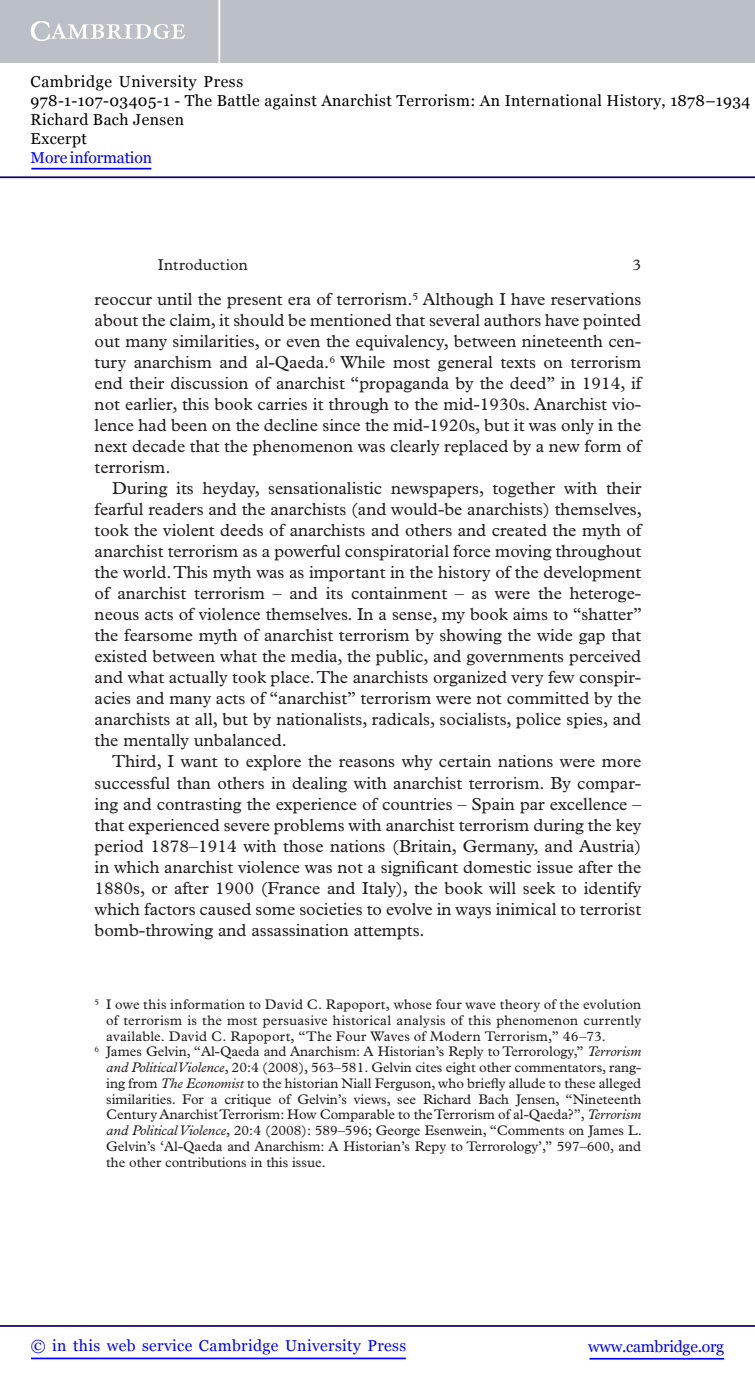
<style>
.page{position:relative;width:755px;height:1385px;background:#fff}
.page>*{position:absolute;margin:0;border:0;box-sizing:border-box;transform-origin:0 0}
.t1{font:17.5px/21px "Plantin Std";color:#231f20;text-align:justify}
.t2{font:15.75px/18.9px "Georgia";letter-spacing:.025em;color:#000}
.t3{font:15.75px "Georgia";letter-spacing:.025em;color:#00f}
.t4{font:15.75px "Georgia";letter-spacing:-.015em;color:#00f}
.t5{font:15.75px "Georgia";letter-spacing:-.01em;color:#00f}
.t6{font:15.75px "Plantin Std";letter-spacing:.015em;color:#231f20}
.t7{font:14px "Plantin Std";color:#231f20}
.t8{font:14px "Plantin Std";letter-spacing:.02em;color:#231f20}
.s1{font-style:italic}
</style>
<div class="page">
<hr style="left:589px;top:1358px;width:134px;height:1px;background:#00f">
<hr style="left:0;top:1325px;width:754px;height:2px;background:#150666">
<hr style="left:31px;top:1357px;width:374px;height:2px;background:#00f">
<div style="left:0;top:0;width:754px;height:63px;background:#bac0c6"></div>
<svg style="left:31px;top:21px;width:154px;height:20px"></svg>
<hr style="left:218px;top:0;width:2px;height:63px;background:#fff">
<hr style="left:0;top:176px;width:754px;height:2px;background:#150666">
<hr style="left:31px;top:168px;width:120px;height:1px;background:#00f">
<p class="t2" style="left:31px;top:72px;width:720px">Cambridge University Press<br>978-1-107-03405-1 - The Battle against Anarchist Terrorism: An International History, 1878–1934<br>Richard Bach Jensen<br>Excerpt</p>
<p class="t5" style="left:31px;top:148px;width:123px">More information</p>
<p class="t6" style="left:158px;top:260px;width:91px">Introduction</p>
<p class="t6" style="left:632px;top:260px;width:10px">3</p>
<p class="t1" style="left:95px;top:290px;width:548px">reoccur until the present era of terrorism. <sup>5</sup> Although I have reservations about the claim, it should be mentioned that several authors have pointed out many similarities, or even the equivalency, between nineteenth cen&shy;tury anarchism and al-Qaeda. <sup>6</sup> While most general texts on terrorism end their discussion of anarchist “propaganda by the deed” in 1914, if not earlier, this book carries it through to the mid-1930s. Anarchist vio&shy;lence had been on the decline since the mid-1920s, but it was only in the next decade that the phenomenon was clearly replaced by a new form of terrorism.</p>
<p class="t1" style="left:95px;top:479px;width:548px;text-indent:18px">During its heyday, sensationalistic newspapers, together with their fearful readers and the anarchists (and would-be anarchists) themselves, took the violent deeds of anarchists and others and created the myth of anarchist terrorism as a powerful conspiratorial force moving throughout the world. This myth was as important in the history of the development of anarchist terrorism – and its containment – as were the heteroge&shy;neous acts of violence themselves. In a sense, my book aims to “shatter” the fearsome myth of anarchist terrorism by showing the wide gap that existed between what the media, the public, and governments perceived and what actually took place. The anarchists organized very few conspir&shy;acies and many acts of “anarchist” terrorism were not committed by the anarchists at all, but by nationalists, radicals, socialists, police spies, and the mentally unbalanced.</p>
<p class="t1" style="left:95px;top:752px;width:548px;text-indent:18px">Third, I want to explore the reasons why certain nations were more successful than others in dealing with anarchist terrorism. By compar&shy;ing and contrasting the experience of countries – Spain par excellence – that experienced severe problems with anarchist terrorism during the key period 1878–1914 with those nations (Britain, Germany, and Austria) in which anarchist violence was not a significant domestic issue after the 1880s, or after 1900 (France and Italy), the book will seek to identify which factors caused some societies to evolve in ways inimical to terrorist bomb-throwing and assassination attempts.</p>
<p class="t7" style="left:95px;top:999px;width:547px"><sup>5</sup> I owe this information to David C. Rapoport, whose four wave theory of the evolution</p>
<p class="t8" style="left:106px;top:1015px;width:536px">of terrorism is the most persuasive historical analysis of this phenomenon currently</p>
<p class="t7" style="left:106px;top:1031px;width:501px">available. David C. Rapoport , “The Four Waves of Modern Terrorism,” 46–73 .</p>
<p class="t7" style="left:95px;top:1046px;width:548px"><sup>6</sup> James Gelvin , “ Al-Qaeda and Anarchism: A Historian’s Reply to Terrorology ,” <span class="s1">Terrorism</span></p>
<p class="t7" style="left:106px;top:1062px;width:536px"><span class="s1">and Political Violence</span>, 20 :4 ( 2008 ), 563–581 . Gelvin cites eight other commentators, rang-</p>
<p class="t7" style="left:106px;top:1078px;width:536px">ing from <span class="s1">The Economist</span> to the historian Niall Ferguson, who briefly allude to these alleged</p>
<p class="t7" style="left:106px;top:1094px;width:536px">similarities. For a critique of Gelvin’s views, see Richard Bach Jensen , “ Nineteenth</p>
<p class="t7" style="left:106px;top:1109px;width:536px">Century Anarchist Terrorism: How Comparable to the Terrorism of al-Qaeda? ”, <span class="s1">Terrorism</span></p>
<p class="t7" style="left:106px;top:1125px;width:536px"><span class="s1">and Political Violence</span>, 20 :4 ( 2008 ): 589–596 ; George Esenwein, “Comments on James L.</p>
<p class="t7" style="left:106px;top:1141px;width:536px">Gelvin’s ‘Al-Qaeda and Anarchism: A Historian’s Repy to Terrorology’,” 597–600, and</p>
<p class="t7" style="left:106px;top:1157px;width:221px">the other contributions in this issue.</p>
<p class="t3" style="left:31px;top:1337px;width:376px">© in this web service Cambridge University Press</p>
<p class="t4" style="left:587px;top:1337px;width:137px">www.cambridge.org</p>
</div>
